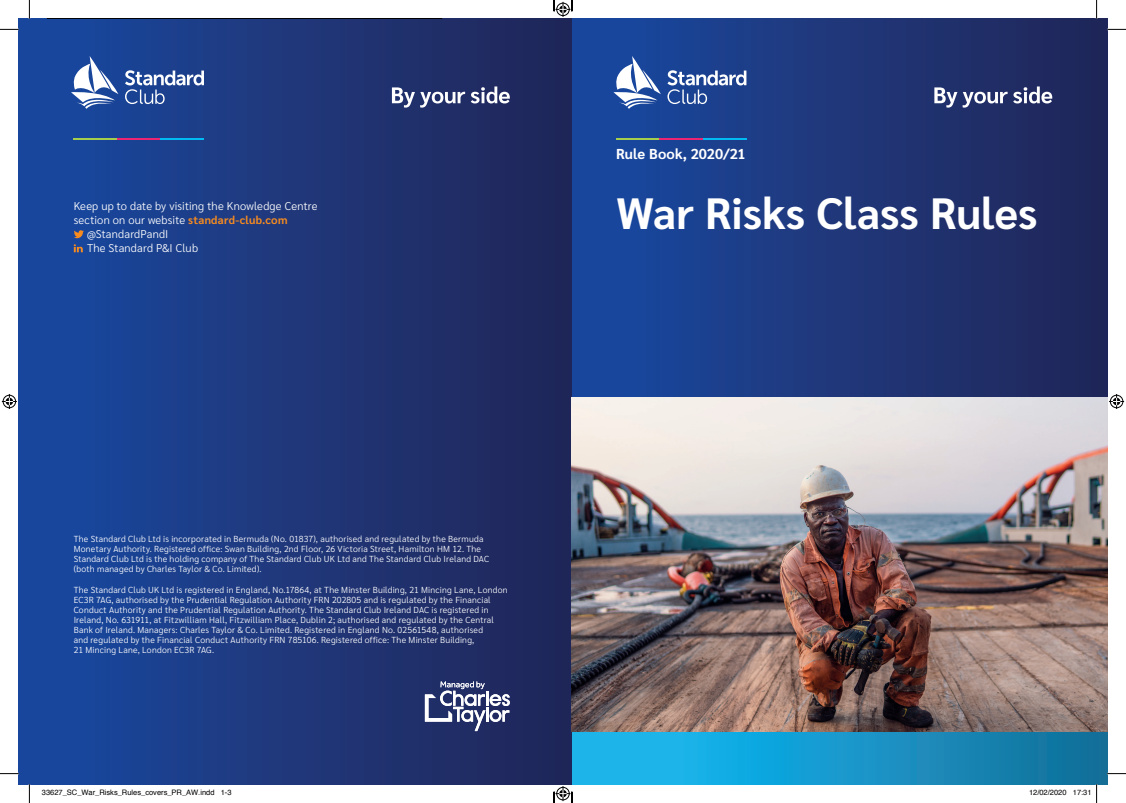
<style>
.page{position:relative;width:1126px;height:803px;background:#fff}
.page>*{position:absolute;margin:0;border:0;box-sizing:border-box;transform-origin:0 0}
.t1{font:700 43.75px "Sarabun";color:#fff}
.t2{font:700 14.38px "Sarabun";letter-spacing:.01em;color:#fff}
.t3{font:300 11.25px "Sarabun";letter-spacing:.015em;color:#fff}
.t4{font:300 8.75px/10px "Sarabun";letter-spacing:.025em;color:#fff}
.t5{font:7.5px "Helvetica";color:#000}
.s1{font-weight:700;color:#f68b1f}
</style>
<div class="page">
<div style="left:572px;top:19px;width:535px;height:379px;background:linear-gradient(to right,#1a49a1,#222556)"></div>
<div style="left:572px;top:731px;width:535px;height:53px;background:linear-gradient(to right,#1ac0f9,#14709b)"></div>
<div style="left:19px;top:19px;width:553px;height:765px;background:linear-gradient(to right,#1949a1,#222556)"></div>
<svg style="left:934px;top:86px;width:118px;height:22px"></svg>
<img style="left:572px;top:398px;width:535px;height:333px">
<svg style="left:667px;top:70px;width:79px;height:34px"></svg>
<svg style="left:613px;top:56px;width:48px;height:53px"></svg>
<hr style="left:616px;top:138px;width:43px;height:1px;background:#a4ce4c">
<hr style="left:659px;top:138px;width:44px;height:1px;background:#ed2471">
<hr style="left:703px;top:138px;width:43px;height:1px;background:#00baf1">
<svg style="left:392px;top:86px;width:117px;height:22px"></svg>
<svg style="left:125px;top:70px;width:79px;height:34px"></svg>
<svg style="left:71px;top:56px;width:47px;height:53px"></svg>
<hr style="left:74px;top:138px;width:43px;height:1px;background:#a4ce4c">
<hr style="left:117px;top:138px;width:43px;height:1px;background:#ed2471">
<hr style="left:160px;top:138px;width:44px;height:1px;background:#00baf1">
<svg style="left:425px;top:681px;width:84px;height:50px"></svg>
<svg style="left:74px;top:230px;width:10px;height:8px"></svg>
<svg style="left:74px;top:244px;width:9px;height:8px"></svg>
<svg style="left:47px;top:19px;width:395px;height:1px"></svg>
<svg style="left:0;top:29px;width:19px;height:1px"></svg>
<svg style="left:1107px;top:29px;width:18px;height:1px"></svg>
<svg style="left:0;top:773px;width:19px;height:1px"></svg>
<svg style="left:1107px;top:773px;width:18px;height:1px"></svg>
<svg style="left:29px;top:0;width:1px;height:19px"></svg>
<svg style="left:29px;top:784px;width:1px;height:19px"></svg>
<svg style="left:1095px;top:0;width:2px;height:19px"></svg>
<svg style="left:2px;top:394px;width:15px;height:15px"></svg>
<svg style="left:1109px;top:394px;width:14px;height:15px"></svg>
<svg style="left:1072px;top:784px;width:25px;height:19px"></svg>
<svg style="left:553px;top:0;width:19px;height:17px"></svg>
<svg style="left:553px;top:786px;width:19px;height:17px"></svg>
<p class="t3" style="left:74px;top:200px;width:245px">Keep up to date by visiting the Knowledge Centre</p>
<p class="t3" style="left:74px;top:214px;width:215px">section on our website <span class="s1">standard-club.com</span></p>
<p class="t3" style="left:87px;top:228px;width:83px">@StandardPandI</p>
<p class="t3" style="left:87px;top:242px;width:113px">The Standard P&amp;I Club</p>
<h2 class="t2" style="left:616px;top:145px;width:131px">Rule Book, 2020/21</h2>
<h1 class="t1" style="left:616px;top:188px;width:423px">War Risks Class Rules</h1>
<p class="t4" style="left:74px;top:534px;width:417px">The Standard Club Ltd is incorporated in Bermuda (No. 01837), authorised and regulated by the Bermuda Monetary Authority. Registered office: Swan Building, 2nd Floor, 26 Victoria Street, Hamilton HM 12. The Standard Club Ltd is the holding company of The Standard Club UK Ltd and The Standard Club Ireland DAC (both managed by Charles Taylor &amp; Co. Limited).</p>
<p class="t4" style="left:74px;top:585px;width:435px">The Standard Club UK Ltd is registered in England, No.17864, at The Minster Building, 21 Mincing Lane, London EC3R 7AG, authorised by the Prudential Regulation Authority FRN 202805 and is regulated by the Financial Conduct Authority and the Prudential Regulation Authority. The Standard Club Ireland DAC is registered in Ireland, No. 631911, at Fitzwilliam Hall, Fitzwilliam Place, Dublin 2; authorised and regulated by the Central Bank of Ireland. Managers: Charles Taylor &amp; Co. Limited. Registered in England No. 02561548, authorised<br>and regulated by the Financial Conduct Authority FRN 785106. Registered office: The Minster Building,<br>21 Mincing Lane, London EC3R 7AG.</p>
<p class="t5" style="left:42px;top:787px;width:191px">33627_SC_War_Risks_Rules_covers_PR_AW.indd 1-3</p>
<p class="t5" style="left:1028px;top:787px;width:64px">12/02/2020 17:31</p>
</div>
